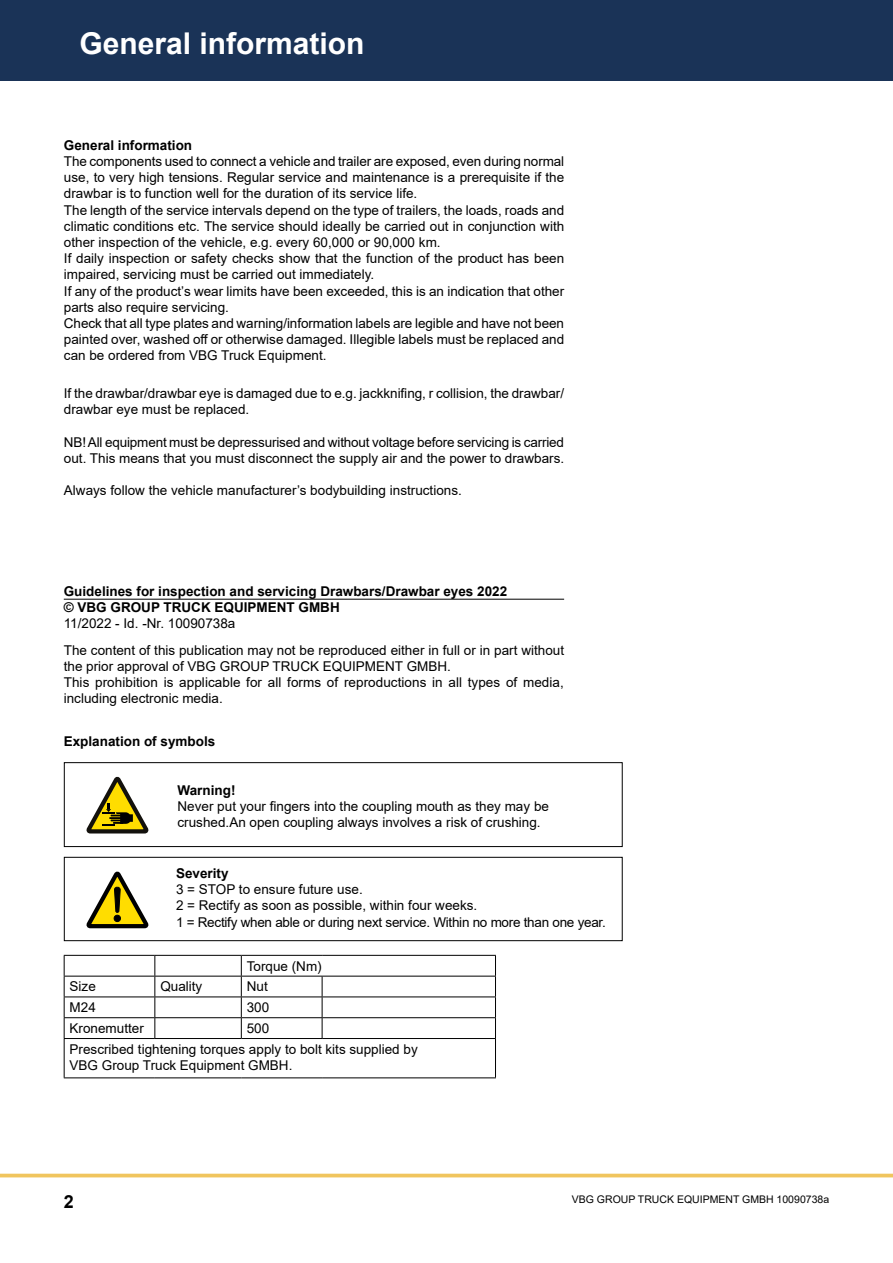
<style>
.page{position:relative;width:893px;height:1263px;background:#fff}
.page>*{position:absolute;margin:0;border:0;box-sizing:border-box;transform-origin:0 0}
.t1{font:700 30px "Arial";color:#fff}
.t2{font:700 18px "Arial";color:#000}
.t3{font:13.5px/16.2px "Arial";color:#000}
.t4{font:700 13.5px/16.2px "Arial";color:#000}
.t5{font:10.5px "Arial";color:#000}
</style>
<div class="page">
<div style="left:0;top:0;width:893px;height:81px;background:#1a3357"></div>
<hr style="left:0;top:1174px;width:893px;height:3px;background:#f0c55e">
<svg style="left:87px;top:777px;width:61px;height:56px"></svg>
<div style="left:64px;top:762px;width:559px;height:85px;border:1px solid #000"></div>
<svg style="left:87px;top:872px;width:61px;height:56px"></svg>
<div style="left:114px;top:915px;width:7px;height:7px;border:1px solid #000;border-radius:50%"></div>
<div style="left:64px;top:857px;width:559px;height:84px;border:1px solid #000"></div>
<hr style="left:64px;top:599px;width:500px;height:1px;background:#000">
<hr style="left:64px;top:976px;width:91px;height:1px;background:#000">
<hr style="left:155px;top:976px;width:86px;height:1px;background:#000">
<hr style="left:241px;top:976px;width:81px;height:1px;background:#000">
<hr style="left:322px;top:976px;width:174px;height:1px;background:#000">
<hr style="left:155px;top:996px;width:86px;height:1px;background:#000">
<hr style="left:322px;top:996px;width:174px;height:1px;background:#000">
<hr style="left:155px;top:1017px;width:86px;height:1px;background:#000">
<hr style="left:322px;top:1017px;width:174px;height:1px;background:#000">
<hr style="left:495px;top:1039px;width:1px;height:38px;background:#000">
<hr style="left:64px;top:955px;width:91px;height:1px;background:#000">
<hr style="left:155px;top:955px;width:86px;height:1px;background:#000">
<hr style="left:241px;top:955px;width:81px;height:1px;background:#000">
<hr style="left:322px;top:955px;width:174px;height:1px;background:#000">
<svg style="left:495px;top:956px;width:1px;height:82px"></svg>
<hr style="left:64px;top:1039px;width:1px;height:38px;background:#000">
<hr style="left:155px;top:1038px;width:86px;height:1px;background:#000">
<hr style="left:322px;top:1038px;width:174px;height:1px;background:#000">
<hr style="left:64px;top:1077px;width:91px;height:1px;background:#000">
<hr style="left:155px;top:1077px;width:86px;height:1px;background:#000">
<hr style="left:241px;top:1077px;width:81px;height:1px;background:#000">
<hr style="left:322px;top:1077px;width:174px;height:1px;background:#000">
<hr style="left:64px;top:996px;width:91px;height:1px;background:#000">
<hr style="left:64px;top:1017px;width:91px;height:1px;background:#000">
<svg style="left:64px;top:956px;width:1px;height:82px"></svg>
<svg style="left:154px;top:956px;width:1px;height:82px"></svg>
<hr style="left:64px;top:1038px;width:91px;height:1px;background:#000">
<hr style="left:241px;top:1038px;width:81px;height:1px;background:#000">
<hr style="left:241px;top:996px;width:81px;height:1px;background:#000">
<svg style="left:241px;top:956px;width:1px;height:82px"></svg>
<svg style="left:322px;top:976px;width:1px;height:62px"></svg>
<hr style="left:241px;top:1017px;width:81px;height:1px;background:#000">
<h1 class="t1" style="left:79px;top:22px;width:287px">General information</h1>
<p class="t4" style="left:64px;top:137px;width:130px">General information</p>
<p class="t3" style="left:64px;top:153px;width:502px">The components used to connect a vehicle and trailer are exposed, even during normal use, to very high tensions. Regular service and maintenance is a prerequisite if the drawbar is to function well for the duration of its service life.<br>The length of the service intervals depend on the type of trailers, the loads, roads and climatic conditions etc. The service should ideally be carried out in conjunction with other inspection of the vehicle, e.g. every 60,000 or 90,000 km.<br>If daily inspection or safety checks show that the function of the product has been impaired, servicing must be carried out immediately.<br>If any of the product’s wear limits have been exceeded, this is an indication that other parts also require servicing.<br>Check that all type plates and warning/information labels are legible and have not been painted over, washed off or otherwise damaged. Illegible labels must be replaced and can be ordered from VBG Truck Equipment.</p>
<p class="t3" style="left:64px;top:385px;width:502px">If the drawbar/drawbar eye is damaged due to e.g. jackknifing, r collision, the drawbar/ drawbar eye must be replaced.</p>
<p class="t3" style="left:64px;top:434px;width:502px">NB! All equipment must be depressurised and without voltage before servicing is carried out. This means that you must disconnect the supply air and the power to drawbars.</p>
<p class="t3" style="left:64px;top:482px;width:399px">Always follow the vehicle manufacturer’s bodybuilding instructions.</p>
<p class="t4" style="left:64px;top:583px;width:445px">Guidelines for inspection and servicing Drawbars/Drawbar eyes 2022 © VBG GROUP TRUCK EQUIPMENT GMBH</p>
<p class="t3" style="left:64px;top:615px;width:173px">11/2022 - Id. -Nr. 10090738a</p>
<p class="t3" style="left:64px;top:642px;width:502px">The content of this publication may not be reproduced either in full or in part without the prior approval of VBG GROUP TRUCK EQUIPMENT GMBH.<br>This prohibition is applicable for all forms of reproductions in all types of media, including electronic media.</p>
<p class="t4" style="left:64px;top:733px;width:153px">Explanation of symbols</p>
<p class="t4" style="left:178px;top:782px;width:59px">Warning!</p>
<p class="t3" style="left:178px;top:798px;width:373px">Never put your fingers into the coupling mouth as they may be crushed.An open coupling always involves a risk of crushing.</p>
<p class="t4" style="left:176px;top:865px;width:54px">Severity</p>
<p class="t3" style="left:176px;top:881px;width:431px">3 = STOP to ensure future use.<br>2 = Rectify as soon as possible, within four weeks.<br>1 = Rectify when able or during next service. Within no more than one year.</p>
<p class="t3" style="left:247px;top:958px;width:77px">Torque (Nm)</p>
<p class="t3" style="left:70px;top:978px;width:28px">Size</p>
<p class="t3" style="left:160px;top:978px;width:44px">Quality</p>
<p class="t3" style="left:247px;top:978px;width:23px">Nut</p>
<p class="t3" style="left:70px;top:999px;width:28px">M24</p>
<p class="t3" style="left:247px;top:999px;width:24px">300</p>
<p class="t3" style="left:70px;top:1020px;width:76px">Kronemutter</p>
<p class="t3" style="left:70px;top:1018px;width:350px;line-height:20.9px;text-indent:177px">500<br>Prescribed tightening torques apply to bolt kits supplied by</p>
<p class="t3" style="left:70px;top:1057px;width:224px">VBG Group Truck Equipment GMBH.</p>
<h2 class="t2" style="left:64px;top:1189px;width:12px">2</h2>
<p class="t5" style="left:572px;top:1192px;width:259px">VBG GROUP TRUCK EQUIPMENT GMBH 10090738a</p>
</div>
